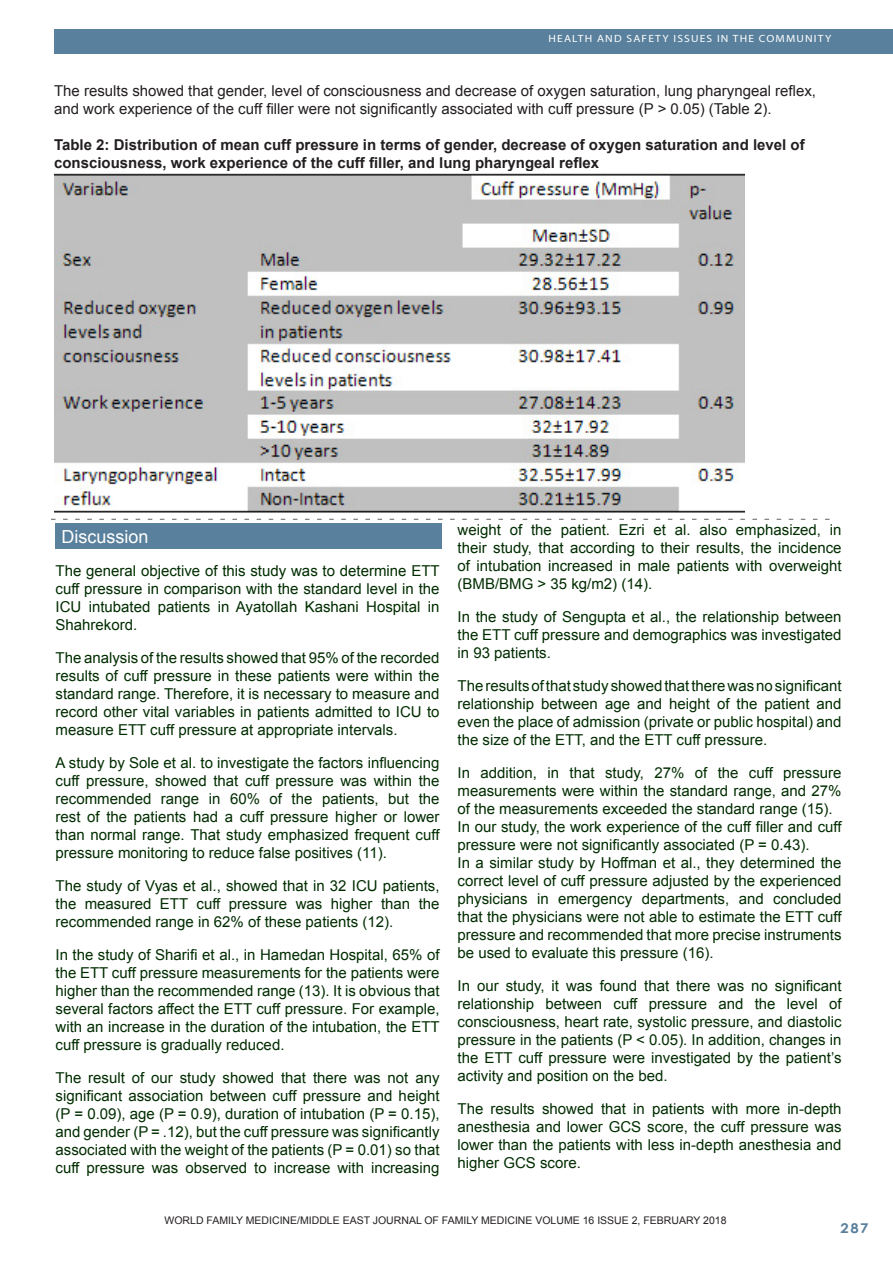
<style>
.page{position:relative;width:893px;height:1263px;background:#fff}
.page>*{position:absolute;margin:0;border:0;box-sizing:border-box;transform-origin:0 0}
.Footnote_Text{font:18px "Arial";color:#fff}
.Footnote_Text-2{font:15px/18px "Arial";color:#002d00;text-align:justify}
.Footnote_Text-3{font:15px/18px "Arial";color:#231f20}
.Footnote_Text-4{font:700 15px/18px "Arial";color:#231f20}
.t1{font:700 13.5px "Century Gothic";color:#59809c;scale:1.1 1}
.Footnote_Text-5{font:10.5px "Arial";color:#231f20}
.t2{font:10.5px "Myriad";letter-spacing:.1em;color:#fff;scale:1.1 1}
</style>
<div class="page">
<div style="left:54px;top:30px;width:839px;height:24px;background:#59809c"></div>
<div style="left:56px;top:524px;width:386px;height:25px;background:#59809c"></div>
<img style="left:54px;top:171px;width:690px;height:342px">
<svg style="left:51px;top:519px;width:779px;height:1px"></svg>
<p class="t2" style="left:549px;top:34px;width:259px">HEALTH AND SAFETY ISSUES IN THE COMMUNITY</p>
<p class="Footnote_Text-3" style="left:54px;top:82px;width:764px">The results showed that gender, level of consciousness and decrease of oxygen saturation, lung pharyngeal reflex, and work experience of the cuff filler were not significantly associated with cuff pressure (P &gt; 0.05) (Table 2).</p>
<p class="Footnote_Text-4" style="left:54px;top:137px;width:752px">Table 2: Distribution of mean cuff pressure in terms of gender, decrease of oxygen saturation and level of consciousness, work experience of the cuff filler, and lung pharyngeal reflex</p>
<p class="Footnote_Text" style="left:62px;top:525px;width:89px">Discussion</p>
<p class="Footnote_Text-2" style="left:56px;top:562px;width:386px">The general objective of this study was to determine ETT cuff pressure in comparison with the standard level in the ICU intubated patients in Ayatollah Kashani Hospital in Shahrekord.</p>
<p class="Footnote_Text-2" style="left:56px;top:649px;width:386px">The analysis of the results showed that 95% of the recorded results of cuff pressure in these patients were within the standard range. Therefore, it is necessary to measure and record other vital variables in patients admitted to ICU to measure ETT cuff pressure at appropriate intervals.</p>
<p class="Footnote_Text-2" style="left:56px;top:754px;width:386px">A study by Sole et al. to investigate the factors influencing cuff pressure, showed that cuff pressure was within the recommended range in 60% of the patients, but the rest of the patients had a cuff pressure higher or lower than normal range. That study emphasized frequent cuff pressure monitoring to reduce false positives (11).</p>
<p class="Footnote_Text-2" style="left:56px;top:877px;width:386px">The study of Vyas et al., showed that in 32 ICU patients, the measured ETT cuff pressure was higher than the recommended range in 62% of these patients (12).</p>
<p class="Footnote_Text-2" style="left:56px;top:946px;width:386px">In the study of Sharifi et al., in Hamedan Hospital, 65% of the ETT cuff pressure measurements for the patients were higher than the recommended range (13). It is obvious that several factors affect the ETT cuff pressure. For example, with an increase in the duration of the intubation, the ETT cuff pressure is gradually reduced.</p>
<p class="Footnote_Text-2" style="left:56px;top:1069px;width:386px">The result of our study showed that there was not any significant association between cuff pressure and height (P = 0.09), age (P = 0.9), duration of intubation (P = 0.15), and gender (P = .12), but the cuff pressure was significantly associated with the weight of the patients (P = 0.01) so that cuff pressure was observed to increase with increasing</p>
<p class="Footnote_Text-2" style="left:458px;top:520px;width:385px">weight of the patient. Ezri et al. also emphasized, in their study, that according to their results, the incidence of intubation increased in male patients with overweight (BMB/BMG &gt; 35 kg/m2) (14).</p>
<p class="Footnote_Text-2" style="left:458px;top:607px;width:386px">In the study of Sengupta et al., the relationship between the ETT cuff pressure and demographics was investigated in 93 patients.</p>
<p class="Footnote_Text-2" style="left:458px;top:676px;width:385px">The results of that study showed that there was no significant relationship between age and height of the patient and even the place of admission (private or public hospital) and the size of the ETT, and the ETT cuff pressure.</p>
<p class="Footnote_Text-2" style="left:458px;top:763px;width:386px">In addition, in that study, 27% of the cuff pressure measurements were within the standard range, and 27% of the measurements exceeded the standard range (15).</p>
<p class="Footnote_Text-2" style="left:458px;top:817px;width:385px">In our study, the work experience of the cuff filler and cuff pressure were not significantly associated (P = 0.43).</p>
<p class="Footnote_Text-2" style="left:458px;top:853px;width:386px">In a similar study by Hoffman et al., they determined the correct level of cuff pressure adjusted by the experienced physicians in emergency departments, and concluded that the physicians were not able to estimate the ETT cuff pressure and recommended that more precise instruments be used to evaluate this pressure (16).</p>
<p class="Footnote_Text-2" style="left:458px;top:976px;width:385px">In our study, it was found that there was no significant relationship between cuff pressure and the level of consciousness, heart rate, systolic pressure, and diastolic pressure in the patients (P &lt; 0.05). In addition, changes in the ETT cuff pressure were investigated by the patient’s activity and position on the bed.</p>
<p class="Footnote_Text-2" style="left:458px;top:1099px;width:385px">The results showed that in patients with more in-depth anesthesia and lower GCS score, the cuff pressure was lower than the patients with less in-depth anesthesia and higher GCS score.</p>
<p class="Footnote_Text-5" style="left:165px;top:1214px;width:563px">WORLD FAMILY MEDICINE/MIDDLE EAST JOURNAL OF FAMILY MEDICINE VOLUME 16 ISSUE 2, FEBRUARY 2018</p>
<p class="t1" style="left:840px;top:1218px;width:27px">287</p>
</div>
